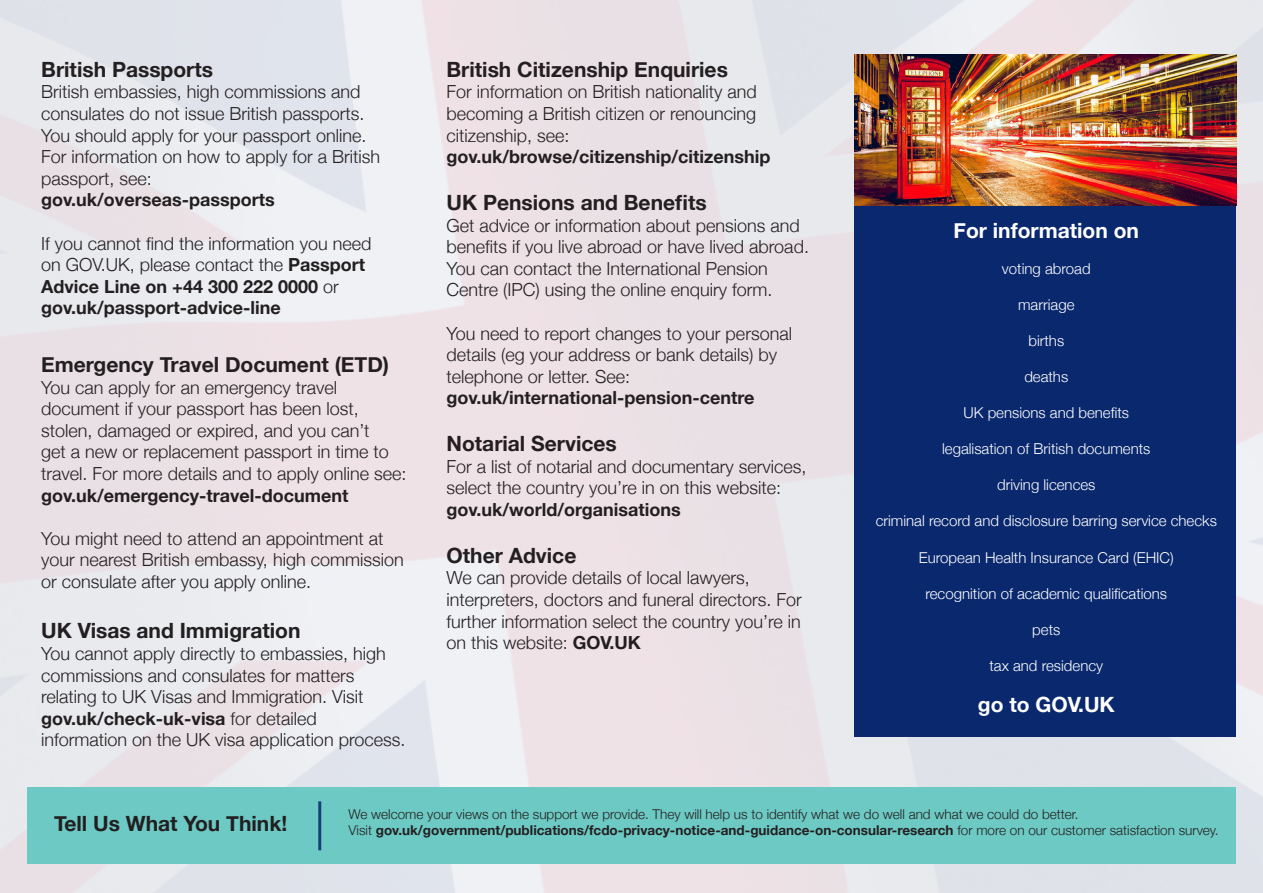
<style>
.page{position:relative;width:1263px;height:893px;background:#fff}
.page>*{position:absolute;margin:0;border:0;box-sizing:border-box;transform-origin:0 0}
.t1{font:700 21px "Helvetica Neue";color:#231f20}
.t2{font:700 21px "Helvetica Neue";color:#fff}
.t3{font:300 18px/21.6px "Helvetica Neue";color:#231f20}
.t4{font:700 18px "Helvetica Neue";color:#231f20}
.t5{font:300 15px "Helvetica Neue";color:#fff}
.t6{font:700 13.5px "Helvetica Neue";color:#231f20}
.t7{font:300 13.5px "Helvetica Neue";color:#231f20}
.s1{font-weight:700}
.s2{font-weight:300}
</style>
<div class="page">
<div style="left:0;top:0;width:1263px;height:893px;background:linear-gradient(to right,#ede7eb,#e2e1e7)"></div>
<div style="left:855px;top:193px;width:381px;height:543px;background:#09286d"></div>
<div style="left:27px;top:787px;width:1209px;height:77px;background:#6dc9c4"></div>
<img style="left:855px;top:54px;width:381px;height:152px">
<hr style="left:318px;top:801px;width:3px;height:49px;background:#09286d">
<p class="t1" style="left:41px;top:53px;width:173px">British Passports</p>
<p class="t3" style="left:41px;top:80px;width:325px">British embassies, high commissions and consulates do not issue British passports.</p>
<p class="t3" style="left:41px;top:123px;width:327px">You should apply for your passport online.</p>
<p class="t3" style="left:41px;top:145px;width:340px">For information on how to apply for a British passport, see:</p>
<p class="t4" style="left:41px;top:186px;width:235px">gov.uk/overseas-passports</p>
<p class="t3" style="left:41px;top:231px;width:332px">If you cannot find the information you need</p>
<p class="t3" style="left:41px;top:253px;width:325px">on GOV.UK, please contact the <span class="s1">Passport</span></p>
<p class="t4" style="left:41px;top:272px;width:299px">Advice Line on +44 300 222 0000 <span class="s2">or</span></p>
<p class="t4" style="left:41px;top:294px;width:241px">gov.uk/passport-advice-line</p>
<p class="t1" style="left:41px;top:348px;width:349px">Emergency Travel Document (ETD)</p>
<p class="t3" style="left:41px;top:375px;width:367px">You can apply for an emergency travel document if your passport has been lost, stolen, damaged or expired, and you can’t<br>get a new or replacement passport in time to travel. For more details and to apply online see:</p>
<p class="t4" style="left:41px;top:481px;width:309px">gov.uk/emergency-travel-document</p>
<p class="t3" style="left:41px;top:526px;width:364px">You might need to attend an appointment at your nearest British embassy, high commission or consulate after you apply online.</p>
<p class="t1" style="left:41px;top:614px;width:261px">UK Visas and Immigration</p>
<p class="t3" style="left:41px;top:641px;width:346px">You cannot apply directly to embassies, high commissions and consulates for matters relating to UK Visas and Immigration. Visit</p>
<p class="t4" style="left:41px;top:704px;width:277px">gov.uk/check-uk-visa <span class="s2">for detailed</span></p>
<p class="t3" style="left:41px;top:728px;width:366px">information on the UK visa application process.</p>
<p class="t1" style="left:446px;top:53px;width:283px">British Citizenship Enquiries</p>
<p class="t3" style="left:446px;top:80px;width:312px">For information on British nationality and</p>
<p class="t3" style="left:446px;top:101px;width:311px">becoming a British citizen or renouncing citizenship, see:</p>
<p class="t4" style="left:446px;top:143px;width:325px">gov.uk/browse/citizenship/citizenship</p>
<p class="t1" style="left:446px;top:186px;width:262px">UK Pensions and Benefits</p>
<p class="t3" style="left:446px;top:213px;width:364px">Get advice or information about pensions and benefits if you live abroad or have lived abroad.<br>You can contact the International Pension Centre (IPC) using the online enquiry form.</p>
<p class="t3" style="left:446px;top:321px;width:347px">You need to report changes to your personal details (eg your address or bank details) by telephone or letter. See:</p>
<p class="t4" style="left:446px;top:384px;width:309px">gov.uk/international-pension-centre</p>
<p class="t1" style="left:446px;top:427px;width:172px">Notarial Services</p>
<p class="t3" style="left:446px;top:454px;width:362px">For a list of notarial and documentary services, select the country you’re in on this website:</p>
<p class="t4" style="left:446px;top:495px;width:236px">gov.uk/world/organisations</p>
<p class="t1" style="left:446px;top:539px;width:131px">Other Advice</p>
<p class="t3" style="left:446px;top:566px;width:357px">We can provide details of local lawyers, interpreters, doctors and funeral directors. For further information select the country you’re in on this website: <span class="s1">GOV.UK</span></p>
<p class="t2" style="left:953px;top:214px;width:187px">For information on</p>
<p class="t5" style="left:1002px;top:257px;width:90px">voting abroad</p>
<p class="t5" style="left:1018px;top:293px;width:58px">marriage</p>
<p class="t5" style="left:1028px;top:329px;width:37px">births</p>
<p class="t5" style="left:1024px;top:365px;width:45px">deaths</p>
<p class="t5" style="left:963px;top:401px;width:167px">UK pensions and benefits</p>
<p class="t5" style="left:942px;top:437px;width:210px">legalisation of British documents</p>
<p class="t5" style="left:997px;top:473px;width:100px">driving licences</p>
<p class="t5" style="left:876px;top:509px;width:343px">criminal record and disclosure barring service checks</p>
<p class="t5" style="left:919px;top:545px;width:256px">European Health Insurance Card (EHIC)</p>
<p class="t5" style="left:925px;top:581px;width:243px">recognition of academic qualifications</p>
<p class="t5" style="left:1032px;top:617px;width:30px">pets</p>
<p class="t5" style="left:989px;top:653px;width:115px">tax and residency</p>
<p class="t2" style="left:978px;top:688px;width:138px">go to GOV.UK</p>
<p class="t7" style="left:348px;top:803px;width:731px">We welcome your views on the support we provide. They will help us to identify what we do well and what we could do better.</p>
<p class="t1" style="left:54px;top:807px;width:235px">Tell Us What You Think!</p>
<p class="t6" style="left:348px;top:820px;width:872px"><span class="s2">Visit</span> gov.uk/government/publications/fcdo-privacy-notice-and-guidance-on-consular-research <span class="s2">for more on our customer satisfaction survey.</span></p>
</div>
